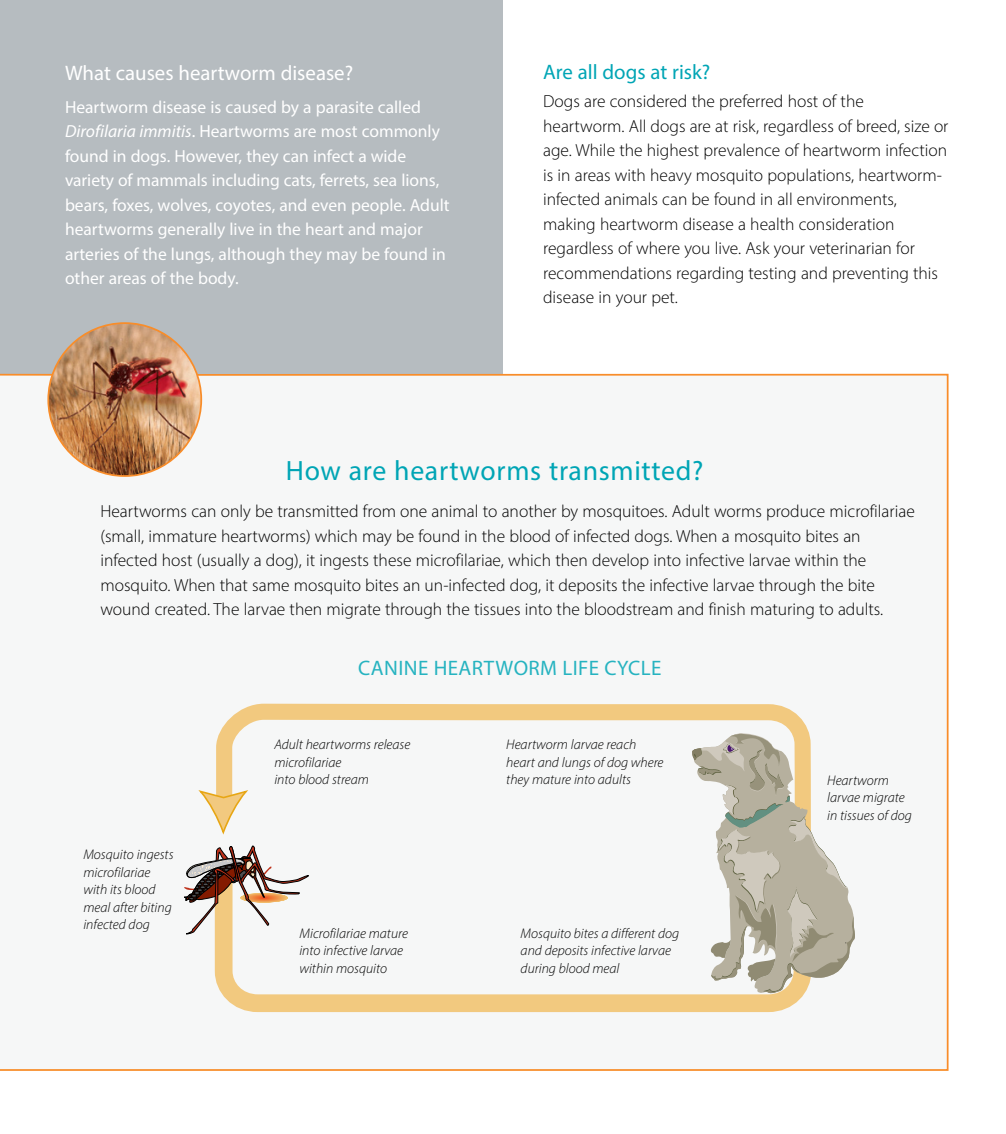
<style>
.page{position:relative;width:1006px;height:1134px;background:#fff}
.page>*{position:absolute;margin:0;border:0;box-sizing:border-box;transform-origin:0 0}
.t1{font:28px "Myriad Pro";letter-spacing:.025em;color:#00a5b5}
.t2{font:21px "Myriad Pro";color:#fff}
.t3{font:21px "Myriad Pro";letter-spacing:.02em;color:#26b3c0}
.t4{font:21px "Myriad Pro";color:#00a5b5}
.t5{font:300 17.5px/24.5px "Myriad Pro";color:#000}
.t6{font:17.5px/24.5px "Myriad Pro";color:#fff}
.t7{font:italic 300 14px/17.5px "Myriad Pro";color:#000}
.s1{font-style:italic}
</style>
<div class="page">
<div style="left:0;top:0;width:502px;height:374px;background:#b6bcc0"></div>
<div style="left:0;top:373px;width:949px;height:698px;background:#f6f7f7"></div>
<svg style="left:206px;top:841px;width:614px;height:171px"></svg>
<svg style="left:208px;top:704px;width:611px;height:170px"></svg>
<svg style="left:184px;top:843px;width:125px;height:91px"></svg>
<svg style="left:692px;top:731px;width:163px;height:262px"></svg>
<svg style="left:196px;top:789px;width:55px;height:45px"></svg>
<img style="left:48px;top:323px;width:153px;height:153px;border-radius:76px">
<p class="t2" style="left:65px;top:60px;width:290px">What causes heartworm disease?</p>
<p class="t6" style="left:65px;top:94px;width:386px">Heartworm disease is caused by a parasite called <span class="s1">Dirofilaria immitis</span>. Heartworms are most commonly found in dogs. However, they can infect a wide variety of mammals including cats, ferrets, sea lions, bears, foxes, wolves, coyotes, and even people. Adult heartworms generally live in the heart and major arteries of the lungs, although they may be found in other areas of the body.</p>
<p class="t4" style="left:543px;top:59px;width:169px">Are all dogs at risk?</p>
<p class="t5" style="left:543px;top:89px;width:407px">Dogs are considered the preferred host of the heartworm. All dogs are at risk, regardless of breed, size or age. While the highest prevalence of heartworm infection is in areas with heavy mosquito populations, heartworm&shy;infected animals can be found in all environments, making heartworm disease a health consideration regardless of where you live. Ask your veterinarian for recommendations regarding testing and preventing this disease in your pet.</p>
<h1 class="t1" style="left:286px;top:454px;width:419px">How are heartworms transmitted?</h1>
<p class="t5" style="left:100px;top:499px;width:816px">Heartworms can only be transmitted from one animal to another by mosquitoes. Adult worms produce microfilariae (small, immature heartworms) which may be found in the blood of infected dogs. When a mosquito bites an infected host (usually a dog), it ingests these microfilariae, which then develop into infective larvae within the mosquito. When that same mosquito bites an un-infected dog, it deposits the infective larvae through the bite wound created. The larvae then migrate through the tissues into the bloodstream and finish maturing to adults.</p>
<p class="t7" style="left:83px;top:846px;width:92px">Mosquito ingests microfilariae with its blood meal after biting infected dog</p>
<p class="t3" style="left:358px;top:655px;width:305px">CANINE HEARTWORM LIFE CYCLE</p>
<p class="t7" style="left:274px;top:736px;width:137px">Adult heartworms release microfilariae<br>into blood stream</p>
<p class="t7" style="left:506px;top:736px;width:159px">Heartworm larvae reach heart and lungs of dog where they mature into adults</p>
<p class="t7" style="left:299px;top:924px;width:110px">Microfilariae mature into infective larvae within mosquito</p>
<p class="t7" style="left:520px;top:924px;width:160px">Mosquito bites a different dog and deposits infective larvae during blood meal</p>
<p class="t7" style="left:827px;top:771px;width:86px">Heartworm larvae migrate in tissues of dog</p>
</div>
